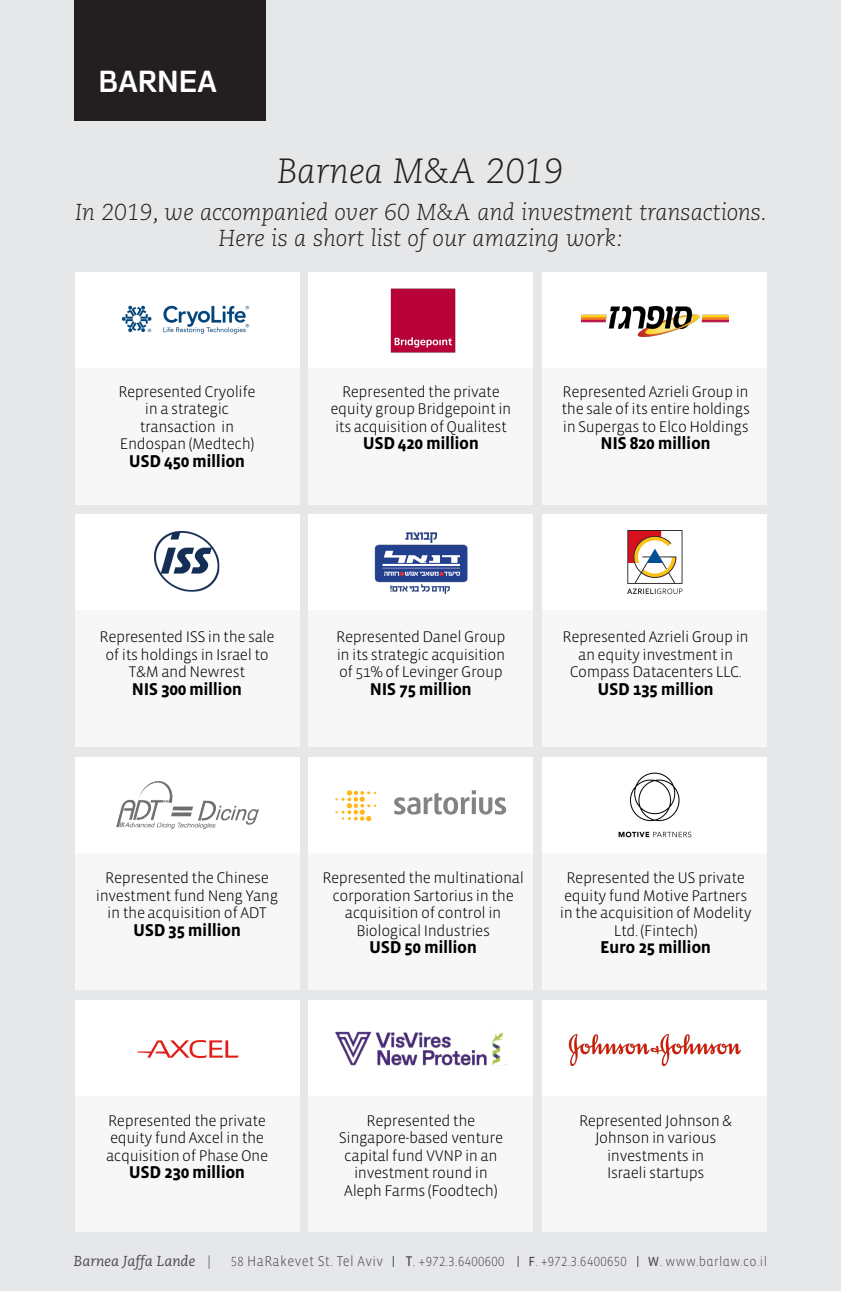
<style>
.page{position:relative;width:841px;height:1291px;background:#e6e7e8}
.page>*{position:absolute;margin:0;border:0;box-sizing:border-box;transform-origin:0 0}
.t1{font:italic 300 35px "Caecilia LT Std";color:#231f20}
.t2{font:700 33.25px "Fb Spoiler Eng";color:#fff}
.t3{font:italic 300 23.01px "Caecilia LT Std";color:#231f20}
.t4{font:700 17.5px "Vista Sans";letter-spacing:-.025em;color:#000}
.t5{font:300 15.75px/17.5px "Vista Sans";letter-spacing:-.025em;color:#000;text-align:center}
.t6{font:300 14.44px "Vista Sans";letter-spacing:.03em;color:#4d4d4f;scale:.93 1}
.t7{font:italic 14.44px "Caecilia LT Std";color:#4d4d4f}
.t8{font:300 13.56px "Vista Sans Alt";letter-spacing:.03em;color:#4d4d4f;scale:.93 1}
.s1{font-family:"Vista Sans";font-weight:300;font-style:normal}
.s2{font-family:"Vista Sans Alt";font-size:13.56px}
.s3{font-family:"Vista Sans Reg";font-weight:400;font-size:14.44px}
.s4{font-family:"Vista Sans";font-size:14.44px}
.s5{font-family:"Vista Sans Alt Reg";font-weight:400}
.s6{font-family:"Vista Sans Reg";font-weight:400}
</style>
<div class="page">
<div style="left:75px;top:0;width:191px;height:120px;background:#231f20"></div>
<div style="left:75px;top:273px;width:224px;height:95px;background:#fff"></div>
<div style="left:75px;top:367px;width:224px;height:138px;background:#f7f7f8"></div>
<img style="left:121px;top:305px;width:129px;height:29px">
<div style="left:308px;top:273px;width:225px;height:95px;background:#fff"></div>
<div style="left:308px;top:367px;width:225px;height:138px;background:#f7f7f8"></div>
<div style="left:542px;top:273px;width:225px;height:95px;background:#fff"></div>
<div style="left:542px;top:367px;width:225px;height:138px;background:#f7f7f8"></div>
<img style="left:390px;top:288px;width:66px;height:65px">
<img style="left:581px;top:306px;width:147px;height:30px">
<div style="left:75px;top:514px;width:224px;height:96px;background:#fff"></div>
<div style="left:75px;top:609px;width:224px;height:138px;background:#f7f7f8"></div>
<div style="left:308px;top:514px;width:225px;height:96px;background:#fff"></div>
<div style="left:308px;top:609px;width:225px;height:138px;background:#f7f7f8"></div>
<div style="left:542px;top:514px;width:225px;height:96px;background:#fff"></div>
<div style="left:542px;top:609px;width:225px;height:138px;background:#f7f7f8"></div>
<img style="left:627px;top:530px;width:55px;height:65px">
<img style="left:154px;top:531px;width:66px;height:61px">
<img style="left:374px;top:532px;width:94px;height:62px">
<div style="left:75px;top:757px;width:224px;height:96px;background:#fff"></div>
<div style="left:75px;top:852px;width:224px;height:137px;background:#f7f7f8"></div>
<div style="left:308px;top:757px;width:225px;height:96px;background:#fff"></div>
<div style="left:308px;top:852px;width:225px;height:137px;background:#f7f7f8"></div>
<div style="left:542px;top:757px;width:225px;height:96px;background:#fff"></div>
<div style="left:542px;top:852px;width:225px;height:137px;background:#f7f7f8"></div>
<img style="left:116px;top:781px;width:142px;height:47px">
<svg style="left:335px;top:790px;width:41px;height:31px"></svg>
<svg style="left:394px;top:790px;width:112px;height:25px"></svg>
<img style="left:618px;top:772px;width:74px;height:66px">
<div style="left:75px;top:1000px;width:224px;height:95px;background:#fff"></div>
<div style="left:75px;top:1094px;width:224px;height:138px;background:#f7f7f8"></div>
<div style="left:308px;top:1000px;width:225px;height:95px;background:#fff"></div>
<div style="left:308px;top:1094px;width:225px;height:138px;background:#f7f7f8"></div>
<div style="left:542px;top:1000px;width:225px;height:95px;background:#fff"></div>
<div style="left:542px;top:1094px;width:225px;height:138px;background:#f7f7f8"></div>
<img style="left:137px;top:1040px;width:102px;height:19px">
<img style="left:335px;top:1031px;width:171px;height:35px">
<img style="left:568px;top:1034px;width:173px;height:33px">
<h2 class="t2" style="left:99px;top:65px;width:120px">BARNEA</h2>
<h1 class="t1" style="left:277px;top:151px;width:288px">Barnea M&amp;A 2019</h1>
<h3 class="t3" style="left:75px;top:199px;width:693px">In 2019, we accompanied over 60 M&amp;A and investment transactions.</h3>
<h3 class="t3" style="left:218px;top:225px;width:406px">Here is a short list of our amazing work:</h3>
<p class="t5" style="left:118px;top:383px;width:139px">Represented Cryolife in a strategic transaction in<br>Endospan (Medtech)</p>
<p class="t4" style="left:129px;top:452px;width:118px">USD 450 million</p>
<p class="t5" style="left:330px;top:383px;width:182px">Represented the private equity group Bridgepoint in its acquisition of Qualitest</p>
<p class="t4" style="left:363px;top:434px;width:118px">USD 420 million</p>
<p class="t5" style="left:561px;top:383px;width:190px;text-align:justify">Represented Azrieli Group in the sale of its entire holdings in Supergas to Elco Holdings</p>
<p class="t4" style="left:600px;top:434px;width:112px">NIS 820 million</p>
<p class="t5" style="left:99px;top:628px;width:177px">Represented ISS in the sale of its holdings in Israel to<br>T&amp;M and Newrest</p>
<p class="t4" style="left:132px;top:680px;width:112px">NIS 300 million</p>
<p class="t5" style="left:336px;top:628px;width:171px;text-align:justify">Represented Danel Group in its strategic acquisition of 51% of Levinger Group</p>
<p class="t4" style="left:370px;top:680px;width:103px">NIS 75 million</p>
<p class="t5" style="left:562px;top:628px;width:188px">Represented Azrieli Group in an equity investment in<br>Compass Datacenters LLC.</p>
<p class="t4" style="left:597px;top:680px;width:118px">USD 135 million</p>
<p class="t5" style="left:96px;top:870px;width:184px">Represented the Chinese investment fund Neng Yang in the acquisition of ADT</p>
<p class="t4" style="left:133px;top:921px;width:109px">USD 35 million</p>
<p class="t5" style="left:322px;top:870px;width:203px">Represented the multinational corporation Sartorius in the acquisition of control in<br>Biological Industries</p>
<p class="t4" style="left:369px;top:939px;width:109px">USD 50 million</p>
<p class="t5" style="left:560px;top:870px;width:193px">Represented the US private equity fund Motive Partners in the acquisition of Modelity<br>Ltd. (Fintech)</p>
<p class="t4" style="left:600px;top:939px;width:112px">Euro 25 million</p>
<p class="t5" style="left:106px;top:1112px;width:164px;text-align:left">Represented the private equity fund Axcel in the acquisition of Phase One</p>
<p class="t4" style="left:129px;top:1163px;width:118px">USD 230 million</p>
<p class="t5" style="left:339px;top:1112px;width:166px">Represented the<br>Singapore-based venture capital fund VVNP in an investment round in<br>Aleph Farms (Foodtech)</p>
<p class="t5" style="left:579px;top:1112px;width:155px">Represented Johnson &amp;<br>Johnson in various investments in<br>Israeli startups</p>
<p class="t7" style="left:74px;top:1253px;width:139px">Barnea Jaffa Lande <span class="s1">|</span></p>
<p class="t6" style="left:231px;top:1253px;width:165px"><span class="s2">58</span> HaRakevet St. Tel Aviv</p>
<p class="t8" style="left:406px;top:1254px;width:108px"><span class="s3">T</span><span class="s4">.</span> +972.3.6400600</p>
<p class="t8" style="left:528px;top:1254px;width:107px"><span class="s5">F</span>. +972.3.6400650</p>
<p class="t8" style="left:648px;top:1254px;width:130px"><span class="s6">W</span>. www.barlaw.co.il</p>
</div>
